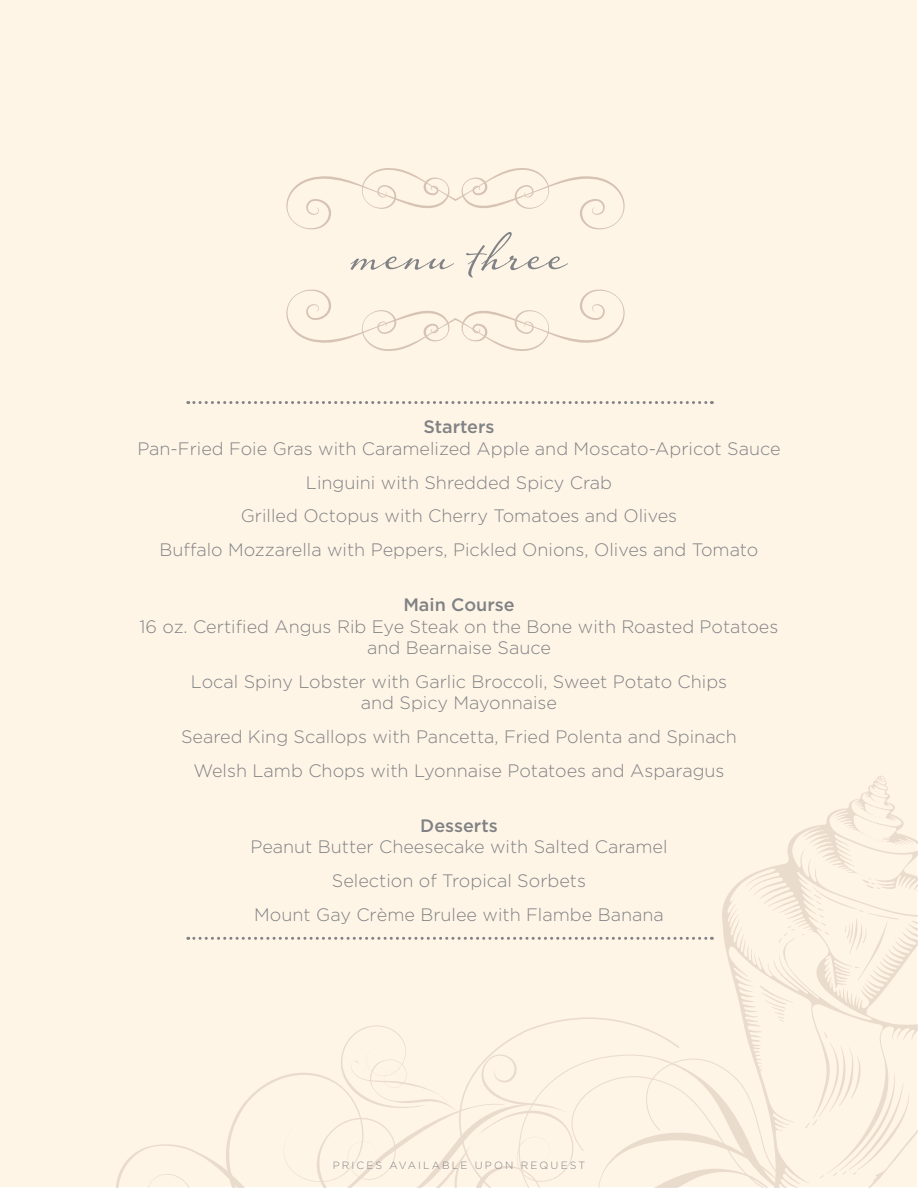
<style>
.page{position:relative;width:918px;height:1188px;background:#fff}
.page>*{position:absolute;margin:0;border:0;box-sizing:border-box;transform-origin:0 0}
.t1{font:73.5px "Hiatus";color:#808285}
.t2{font:300 18px/33.6px "Gotham";color:#808285;text-align:center}
.t3{font:500 18px "Gotham";color:#808285}
.t4{font:300 10.5px "Gotham";letter-spacing:.2em;color:#808285}
</style>
<div class="page">
<div style="left:1px;top:1px;width:916px;height:1186px;background:#fff5e7"></div>
<svg style="left:747px;top:776px;width:171px;height:365px"></svg>
<svg style="left:875px;top:816px;width:6px;height:2px"></svg>
<svg style="left:876px;top:839px;width:8px;height:3px"></svg>
<svg style="left:875px;top:791px;width:5px;height:3px"></svg>
<svg style="left:286px;top:289px;width:339px;height:62px"></svg>
<svg style="left:286px;top:168px;width:339px;height:62px"></svg>
<svg style="left:116px;top:877px;width:794px;height:311px"></svg>
<svg style="left:188px;top:401px;width:524px;height:3px"></svg>
<h1 class="t1" style="left:351px;top:201px;width:216px">menu three</h1>
<p class="t3" style="left:423px;top:417px;width:73px">Starters</p>
<p class="t2" style="left:137px;top:432px;width:645px">Pan-Fried Foie Gras with Caramelized Apple and Moscato-Apricot Sauce Linguini with Shredded Spicy Crab<br>Grilled Octopus with Cherry Tomatoes and Olives<br>Buffalo Mozzarella with Peppers, Pickled Onions, Olives and Tomato</p>
<p class="t3" style="left:403px;top:594px;width:113px">Main Course</p>
<p class="t2" style="left:140px;top:615px;width:640px;line-height:21.6px">16 oz. Certified Angus Rib Eye Steak on the Bone with Roasted Potatoes and Bearnaise Sauce</p>
<p class="t2" style="left:191px;top:670px;width:538px;line-height:21.6px">Local Spiny Lobster with Garlic Broccoli, Sweet Potato Chips and Spicy Mayonnaise</p>
<p class="t2" style="left:181px;top:720px;width:557px">Seared King Scallops with Pancetta, Fried Polenta and Spinach<br>Welsh Lamb Chops with Lyonnaise Potatoes and Asparagus</p>
<p class="t3" style="left:420px;top:815px;width:79px">Desserts</p>
<p class="t2" style="left:250px;top:830px;width:419px">Peanut Butter Cheesecake with Salted Caramel<br>Selection of Tropical Sorbets<br>Mount Gay Crème Brulee with Flambe Banana</p>
<p class="t4" style="left:333px;top:1159px;width:254px">PRICES AVAILABLE UPON REQUEST</p>
</div>
